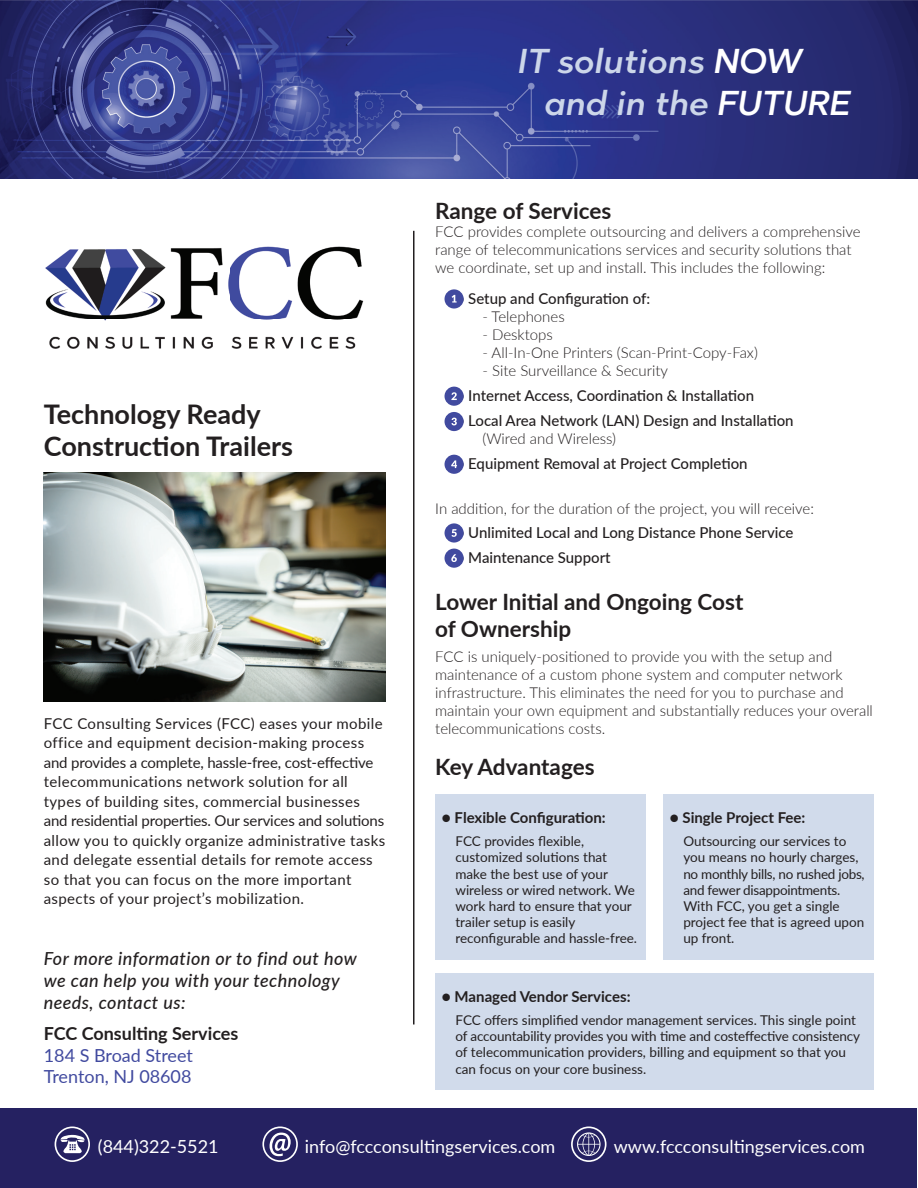
<style>
.page{position:relative;width:918px;height:1188px;background:#fff}
.page>*{position:absolute;margin:0;border:0;box-sizing:border-box;transform-origin:0 0}
.t1{font:italic 500 34.5px/41.4px "Abrade";color:#ccd6e9}
.t2{font:700 27px/32.4px "Lato";color:#231f20}
.t3{font:700 22.5px/27px "Lato";color:#231f20}
.t4{font:italic 500 18px/21.6px "Lato";letter-spacing:.025em;color:#231f20}
.t5{font:18px "Lato";color:#fff}
.t6{font:18px/21.6px "Lato";color:#414a9f}
.t7{font:700 18px "Lato";color:#231f20}
.t8{font:300 15px/18px "Lato";color:#231f20}
.t9{font:15px/19.5px "Lato";letter-spacing:.025em;color:#231f20}
.t10{font:500 15px "Lato";color:#231f20}
.t11{font:700 15px "Lato";color:#231f20}
.t12{font:13.5px/16.2px "Lato";color:#231f20}
.s1{color:#fff}
</style>
<div class="page">
<div style="left:1px;top:1108px;width:916px;height:79px;background:#252161"></div>
<svg style="left:55px;top:1126px;width:35px;height:36px"></svg>
<svg style="left:571px;top:1126px;width:36px;height:36px"></svg>
<svg style="left:262px;top:1126px;width:36px;height:36px"></svg>
<hr style="left:413px;top:231px;width:2px;height:793px;background:#231f20">
<div style="left:445px;top:289px;width:19px;height:20px;background:#414a9f;border-radius:50%"></div>
<svg style="left:452px;top:295px;width:5px;height:8px"></svg>
<div style="left:445px;top:387px;width:19px;height:19px;background:#414a9f;border-radius:50%"></div>
<svg style="left:451px;top:392px;width:6px;height:8px"></svg>
<div style="left:445px;top:412px;width:19px;height:19px;background:#414a9f;border-radius:50%"></div>
<svg style="left:451px;top:418px;width:6px;height:7px"></svg>
<div style="left:445px;top:455px;width:19px;height:19px;background:#414a9f;border-radius:50%"></div>
<svg style="left:451px;top:460px;width:6px;height:8px"></svg>
<div style="left:445px;top:523px;width:19px;height:20px;background:#414a9f;border-radius:50%"></div>
<svg style="left:451px;top:529px;width:6px;height:8px"></svg>
<div style="left:445px;top:549px;width:19px;height:19px;background:#414a9f;border-radius:50%"></div>
<svg style="left:451px;top:554px;width:6px;height:8px"></svg>
<div style="left:435px;top:974px;width:439px;height:116px;background:#d1dbeb"></div>
<div style="left:435px;top:794px;width:211px;height:166px;background:#d1dbeb"></div>
<div style="left:663px;top:794px;width:211px;height:166px;background:#d1dbeb"></div>
<img style="left:44px;top:472px;width:341px;height:230px">
<img style="left:0;top:0;width:918px;height:178px">
<img style="left:45px;top:246px;width:319px;height:103px">
<h2 class="t2" style="left:44px;top:396px;width:251px">Technology Ready<br>Construction Trailers</h2>
<p class="t9" style="left:44px;top:713px;width:343px">FCC Consulting Services (FCC) eases your mobile office and equipment decision-making process and provides a complete, hassle-free, cost-effective telecommunications network solution for all types of building sites, commercial businesses and residential properties. Our services and solutions allow you to quickly organize administrative tasks and delegate essential details for remote access so that you can focus on the more important aspects of your project’s mobilization.</p>
<p class="t4" style="left:44px;top:947px;width:314px">For more information or to find out how we can help you with your technology needs, contact us:</p>
<p class="t7" style="left:44px;top:1020px;width:196px">FCC Consulting Services</p>
<p class="t6" style="left:44px;top:1043px;width:151px">184 S Broad Street<br>Trenton, NJ 08608</p>
<h1 class="t1" style="left:544px;top:40px;width:308px;text-indent:-27px">IT solutions <span class="s1">NOW </span>and in the <span class="s1">FUTURE</span></h1>
<h3 class="t3" style="left:435px;top:196px;width:178px">Range of Services</h3>
<p class="t8" style="left:435px;top:222px;width:427px">FCC provides complete outsourcing and delivers a comprehensive range of telecommunications services and security solutions that we coordinate, set up and install. This includes the following:</p>
<p class="t10" style="left:455px;top:288px;width:196px">● Setup and Configuration of:</p>
<p class="t8" style="left:482px;top:307px;width:84px">- Telephones</p>
<p class="t8" style="left:482px;top:325px;width:72px">- Desktops</p>
<p class="t8" style="left:482px;top:343px;width:277px">- All-In-One Printers (Scan-Print-Copy-Fax)</p>
<p class="t8" style="left:482px;top:361px;width:187px">- Site Surveillance &amp; Security</p>
<p class="t10" style="left:455px;top:385px;width:300px">● Internet Access, Coordination &amp; Installation</p>
<p class="t10" style="left:455px;top:410px;width:340px">● Local Area Network (LAN) Design and Installation</p>
<p class="t8" style="left:482px;top:429px;width:135px">(Wired and Wireless)</p>
<p class="t10" style="left:455px;top:452px;width:294px">● Equipment Removal at Project Completion</p>
<p class="t8" style="left:435px;top:499px;width:380px">In addition, for the duration of the project, you will receive:</p>
<p class="t10" style="left:455px;top:522px;width:340px">● Unlimited Local and Long Distance Phone Service</p>
<p class="t10" style="left:455px;top:547px;width:157px">● Maintenance Support</p>
<h3 class="t3" style="left:435px;top:588px;width:310px">Lower Initial and Ongoing Cost of Ownership</h3>
<p class="t8" style="left:435px;top:647px;width:439px">FCC is uniquely-positioned to provide you with the setup and maintenance of a custom phone system and computer network infrastructure. This eliminates the need for you to purchase and maintain your own equipment and substantially reduces your overall telecommunications costs.</p>
<h3 class="t3" style="left:435px;top:752px;width:161px">Key Advantages</h3>
<p class="t11" style="left:442px;top:807px;width:165px">● Flexible Configuration:</p>
<p class="t12" style="left:455px;top:833px;width:183px">FCC provides flexible, customized solutions that make the best use of your wireless or wired network. We work hard to ensure that your trailer setup is easily reconfigurable and hassle-free.</p>
<p class="t11" style="left:670px;top:807px;width:137px">● Single Project Fee:</p>
<p class="t12" style="left:683px;top:833px;width:183px">Outsourcing our services to you means no hourly charges, no monthly bills, no rushed jobs, and fewer disappointments.<br>With FCC, you get a single project fee that is agreed upon up front.</p>
<p class="t11" style="left:442px;top:986px;width:190px">● Managed Vendor Services:</p>
<p class="t12" style="left:455px;top:1011px;width:406px">FCC offers simplified vendor management services. This single point of accountability provides you with time and costeffective consistency of telecommunication providers, billing and equipment so that you can focus on your core business.</p>
<p class="t5" style="left:98px;top:1133px;width:122px">(844)322-5521</p>
<p class="t5" style="left:305px;top:1133px;width:252px">info@fccconsultingservices.com</p>
<p class="t5" style="left:614px;top:1133px;width:253px">www.fccconsultingservices.com</p>
</div>
